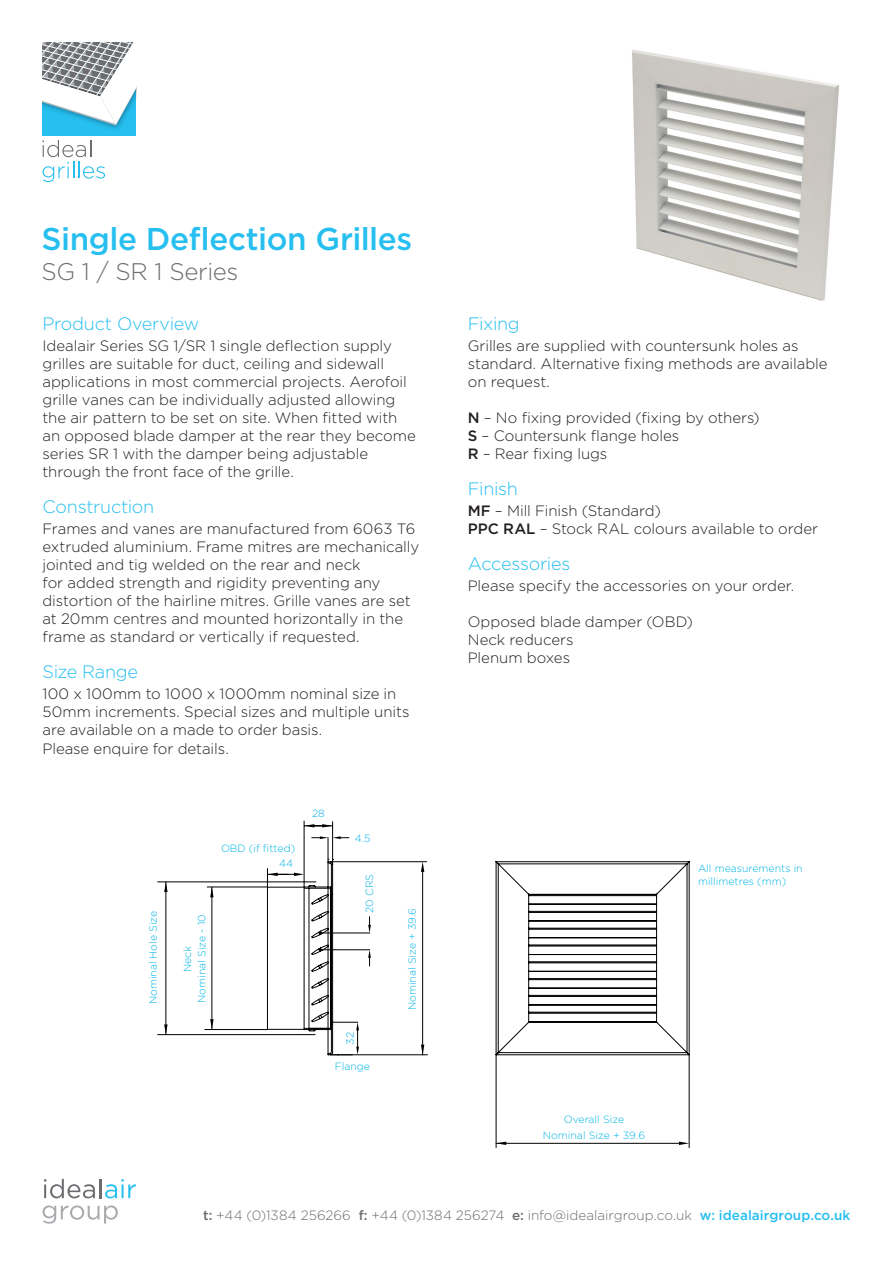
<style>
.page{position:relative;width:893px;height:1263px;background:#fff}
.page>*{position:absolute;margin:0;border:0;box-sizing:border-box;transform-origin:0 0}
.t1{font:500 31.5px "Gotham";letter-spacing:-.015em;color:#26bff0}
.t2{font:300 24px "Gotham";letter-spacing:-.015em;color:#6c6d70}
.t3{font:300 18px "Gotham";letter-spacing:-.015em;color:#26bff0}
.t4{font:300 15px/18px "Gotham";letter-spacing:-.005em;color:#231f20}
.t5{font:300 13.5px "Gotham";color:#6c6d70}
.t6{font:300 10.5px "Gotham";color:#00b5e6}
.s1{font-weight:500}
.s2{font-weight:500;color:#26bff0}
</style>
<div class="page">
<svg style="left:43px;top:140px;width:62px;height:42px"></svg>
<img style="left:43px;top:126px;width:93px;height:9px">
<svg style="left:43px;top:43px;width:93px;height:83px"></svg>
<img style="left:632px;top:50px;width:207px;height:251px">
<hr style="left:330px;top:861px;width:97px;height:1px;background:#000001">
<hr style="left:422px;top:872px;width:1px;height:183px;background:#000001">
<svg style="left:421px;top:862px;width:3px;height:10px"></svg>
<hr style="left:212px;top:887px;width:1px;height:142px;background:#000001">
<svg style="left:210px;top:888px;width:4px;height:9px"></svg>
<hr style="left:166px;top:882px;width:1px;height:152px;background:#000001">
<svg style="left:164px;top:883px;width:4px;height:9px"></svg>
<hr style="left:332px;top:822px;width:1px;height:42px;background:#000001">
<hr style="left:304px;top:821px;width:1px;height:66px;background:#000001">
<svg style="left:304px;top:824px;width:28px;height:3px"></svg>
<hr style="left:207px;top:887px;width:60px;height:1px;background:#000001">
<hr style="left:158px;top:882px;width:146px;height:1px;background:#000001">
<svg style="left:210px;top:1019px;width:4px;height:10px"></svg>
<svg style="left:164px;top:1024px;width:4px;height:10px"></svg>
<hr style="left:205px;top:1029px;width:62px;height:1px;background:#000001">
<hr style="left:158px;top:1034px;width:146px;height:1px;background:#000001">
<hr style="left:331px;top:1054px;width:96px;height:1px;background:#000001">
<svg style="left:421px;top:1044px;width:3px;height:11px"></svg>
<svg style="left:495px;top:861px;width:194px;height:194px"></svg>
<hr style="left:320px;top:933px;width:50px;height:1px;background:#000001">
<hr style="left:320px;top:949px;width:50px;height:1px;background:#000001">
<svg style="left:368px;top:917px;width:3px;height:16px"></svg>
<svg style="left:368px;top:950px;width:3px;height:16px"></svg>
<hr style="left:689px;top:1055px;width:1px;height:93px;background:#000001">
<hr style="left:496px;top:1143px;width:183px;height:1px;background:#000001">
<svg style="left:679px;top:1141px;width:10px;height:4px"></svg>
<hr style="left:496px;top:1055px;width:1px;height:92px;background:#000001">
<svg style="left:496px;top:1141px;width:10px;height:4px"></svg>
<svg style="left:267px;top:836px;width:92px;height:219px"></svg>
<svg style="left:44px;top:1179px;width:92px;height:19px"></svg>
<svg style="left:43px;top:1205px;width:75px;height:19px"></svg>
<p class="t1" style="left:41px;top:220px;width:372px">Single Deflection Grilles</p>
<p class="t2" style="left:41px;top:258px;width:199px">SG 1 / SR 1 Series</p>
<p class="t3" style="left:43px;top:314px;width:158px">Product Overview</p>
<p class="t4" style="left:43px;top:337px;width:375px">Idealair Series SG 1/SR 1 single deflection supply grilles are suitable for duct, ceiling and sidewall applications in most commercial projects. Aerofoil grille vanes can be individually adjusted allowing the air pattern to be set on site. When fitted with an opposed blade damper at the rear they become series SR 1 with the damper being adjustable through the front face of the grille.</p>
<p class="t3" style="left:43px;top:497px;width:113px">Construction</p>
<p class="t4" style="left:43px;top:520px;width:378px">Frames and vanes are manufactured from 6063 T6 extruded aluminium. Frame mitres are mechanically jointed and tig welded on the rear and neck<br>for added strength and rigidity preventing any distortion of the hairline mitres. Grille vanes are set at 20mm centres and mounted horizontally in the frame as standard or vertically if requested.</p>
<p class="t3" style="left:43px;top:662px;width:97px">Size Range</p>
<p class="t4" style="left:43px;top:685px;width:368px">100 x 100mm to 1000 x 1000mm nominal size in<br>50mm increments. Special sizes and multiple units are available on a made to order basis.</p>
<p class="t4" style="left:43px;top:739px;width:188px">Please enquire for details.</p>
<p class="t6" style="left:148px;top:1004px;width:95px;rotate:-90deg">Nominal Hole Size</p>
<p class="t6" style="left:221px;top:843px;width:76px">OBD (if fitted)</p>
<p class="t6" style="left:279px;top:858px;width:15px">44</p>
<p class="t6" style="left:196px;top:1003px;width:90px;rotate:-90deg">Nominal Size - 10</p>
<p class="t6" style="left:182px;top:972px;width:28px;rotate:-90deg">Neck</p>
<p class="t6" style="left:312px;top:808px;width:14px">28</p>
<p class="t6" style="left:355px;top:832px;width:17px">4.5</p>
<p class="t6" style="left:364px;top:913px;width:40px;rotate:-90deg">20 CRS</p>
<p class="t6" style="left:344px;top:1045px;width:14px;rotate:-90deg">32</p>
<p class="t6" style="left:335px;top:1061px;width:37px">Flange</p>
<p class="t6" style="left:406px;top:1010px;width:104px;rotate:-90deg">Nominal Size + 39.6</p>
<p class="t3" style="left:468px;top:314px;width:54px">Fixing</p>
<p class="t4" style="left:468px;top:337px;width:361px">Grilles are supplied with countersunk holes as standard. Alternative fixing methods are available on request.</p>
<p class="t4" style="left:468px;top:409px;width:293px"><span class="s1">N</span> – No fixing provided (fixing by others)</p>
<p class="t4" style="left:468px;top:427px;width:213px"><span class="s1">S</span> – Countersunk flange holes</p>
<p class="t4" style="left:468px;top:445px;width:141px"><span class="s1">R</span> – Rear fixing lugs</p>
<p class="t3" style="left:468px;top:479px;width:52px">Finish</p>
<p class="t4" style="left:468px;top:502px;width:195px"><span class="s1">MF</span> – Mill Finish (Standard)</p>
<p class="t4" style="left:468px;top:520px;width:352px"><span class="s1">PPC RAL</span> – Stock RAL colours available to order</p>
<p class="t3" style="left:468px;top:554px;width:104px">Accessories</p>
<p class="t4" style="left:468px;top:577px;width:328px">Please specify the accessories on your order.</p>
<p class="t4" style="left:468px;top:613px;width:227px">Opposed blade damper (OBD)</p>
<p class="t4" style="left:468px;top:631px;width:107px">Neck reducers</p>
<p class="t4" style="left:468px;top:649px;width:104px">Plenum boxes</p>
<p class="t6" style="left:698px;top:862px;width:106px">All measurements in</p>
<p class="t6" style="left:698px;top:875px;width:90px">millimetres (mm)</p>
<p class="t6" style="left:564px;top:1113px;width:62px">Overall Size</p>
<p class="t6" style="left:543px;top:1129px;width:104px">Nominal Size + 39.6</p>
<p class="t5" style="left:203px;top:1208px;width:649px"><span class="s1">t:</span> +44 (0)1384 256266 <span class="s1">f:</span> +44 (0)1384 256274 <span class="s1">e:</span> info@idealairgroup.co.uk <span class="s2">w: idealairgroup.co.uk</span></p>
</div>
